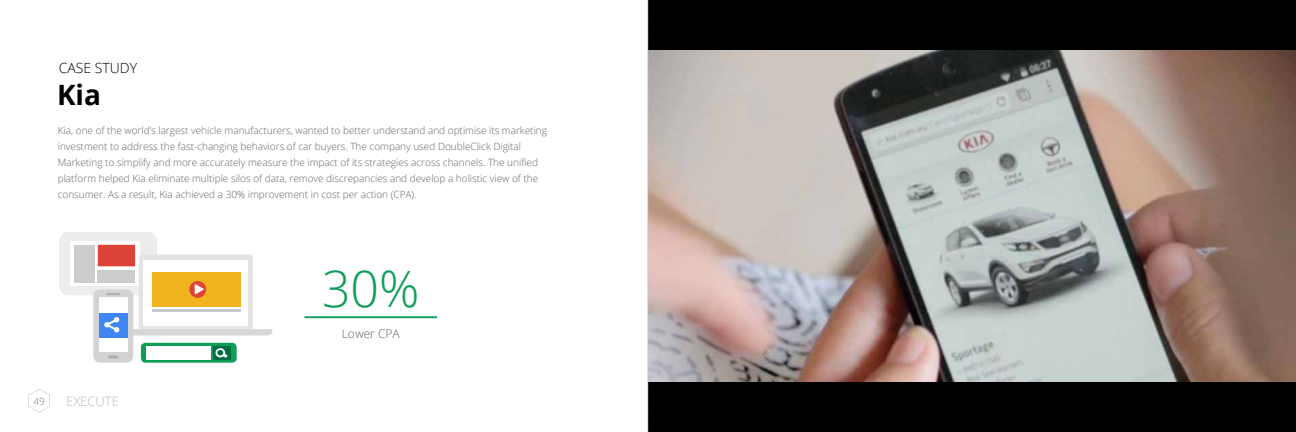
<style>
.page{position:relative;width:1296px;height:432px;background:#fff}
.page>*{position:absolute;margin:0;border:0;box-sizing:border-box;transform-origin:0 0}
.t1{font:300 50px "Open Sans";color:#0f9d58}
.t2{font:700 28px "Open Sans";color:#000}
.t3{font:300 14px "Open Sans";color:#000}
.t4{font:300 13px "Open Sans";color:#bebbba}
.t5{font:300 12px "Open Sans";color:#636567}
.t6{font:300 10px/16px "Open Sans";color:#636567}
.t7{font:300 10px "Open Sans";color:#77797b}
</style>
<div class="page">
<svg style="left:28px;top:389px;width:22px;height:24px"></svg>
<div style="left:648px;top:0;width:648px;height:432px;background:#000"></div>
<img style="left:649px;top:51px;width:647px;height:330px">
<hr style="left:304px;top:316px;width:133px;height:2px;background:#1ba161">
<svg style="left:648px;top:0;width:1px;height:432px"></svg>
<div style="left:59px;top:232px;width:98px;height:63px;background:#eceeec;border-radius:9px"></div>
<svg style="left:70px;top:241px;width:70px;height:45px"></svg>
<div style="left:74px;top:245px;width:20px;height:38px;background:#cbcccd"></div>
<div style="left:93px;top:289px;width:40px;height:74px;background:#d4d2d2;border-radius:6px"></div>
<div style="left:99px;top:298px;width:29px;height:54px;background:#fff"></div>
<div style="left:99px;top:313px;width:29px;height:24px;background:#3f85f4"></div>
<svg style="left:108px;top:355px;width:10px;height:3px"></svg>
<svg style="left:98px;top:245px;width:174px;height:91px"></svg>
<div style="left:141px;top:343px;width:96px;height:20px;background:#0f9d58;border-radius:4px"></div>
<div style="left:147px;top:346px;width:64px;height:14px;background:#fff"></div>
<div style="left:213px;top:346px;width:18px;height:14px;background:#006c40"></div>
<svg style="left:215px;top:348px;width:13px;height:10px"></svg>
<h3 class="t3" style="left:59px;top:59px;width:80px">CASE STUDY</h3>
<h2 class="t2" style="left:57px;top:75px;width:46px">Kia</h2>
<p class="t6" style="left:58px;top:122px;width:491px">Kia, one of the world’s largest vehicle manufacturers, wanted to better understand and optimise its marketing investment to address the fast-changing behaviors of car buyers. The company used DoubleClick Digital Marketing to simplify and more accurately measure the impact of its strategies across channels. The unified platform helped Kia eliminate multiple silos of data, remove discrepancies and develop a holistic view of the consumer. As a result, Kia achieved a 30% improvement in cost per action (CPA).</p>
<p class="t7" style="left:33px;top:394px;width:13px">49</p>
<h3 class="t4" style="left:66px;top:393px;width:54px">EXECUTE</h3>
<h1 class="t1" style="left:322px;top:254px;width:99px">30%</h1>
<p class="t5" style="left:342px;top:325px;width:59px">Lower CPA</p>
</div>
